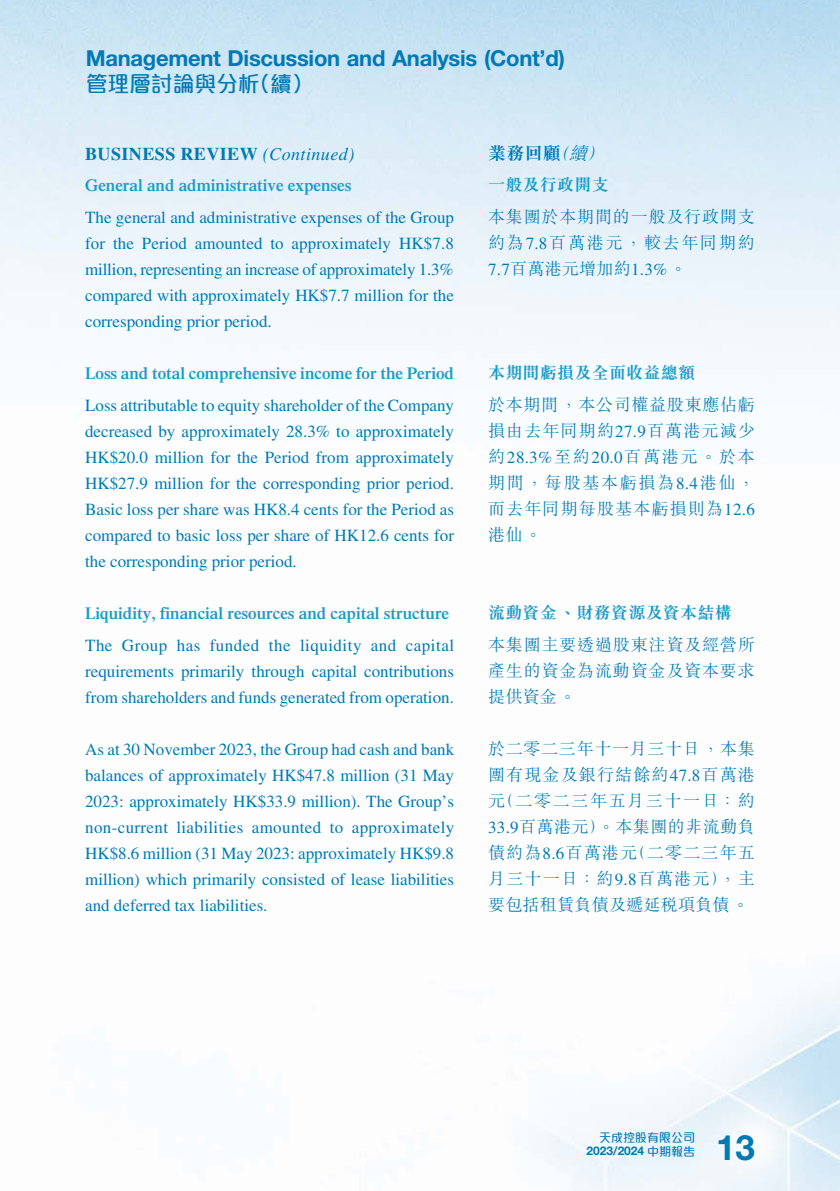
<style>
.page{position:relative;width:840px;height:1191px;background:#fff}
.page>*{position:absolute;margin:0;border:0;box-sizing:border-box;transform-origin:0 0}
.t1{font:700 35px "Helvetica Neue LT Std";color:#007ab4}
.t2{font:700 22px "Helvetica Neue LT Std";letter-spacing:-.015em;color:#007ab4}
.t3{font:500 22px "M Elle HK";letter-spacing:-.015em;color:#007ab4}
.t4{font:700 18px "Times LT Std";letter-spacing:.025em;color:#007ab4}
.t5{font:700 18px "M Sung HK";color:#007ab4}
.t6{font:17px/26px "Times LT Std";color:#007ab4;text-align:justify}
.t7{font:300 17px/26px "M Sung HK";letter-spacing:.05em;color:#007ab4;text-align:justify}
.t8{font:600 17px "Times LT Std";color:#1b9bca}
.t9{font:700 17px "M Sung HK";letter-spacing:.015em;color:#1b9bca}
.t10{font:700 12px "Helvetica Neue LT Std";color:#007ab4}
.t11{font:500 12px "M Elle HK";color:#007ab4}
.s1{font-weight:400;font-style:italic}
.s2{font-weight:300;font-style:italic}
.s3{font-family:"Times LT Std";font-weight:400}
.s4{font-family:"M Elle HK";font-weight:500}
</style>
<div class="page">
<p class="t2" style="left:86px;top:45px;width:480px">Management Discussion and Analysis (Cont’d)</p>
<p class="t3" style="left:86px;top:69px;width:229px">管理層討論與分析（續）</p>
<p class="t4" style="left:85px;top:143px;width:270px">BUSINESS REVIEW <span class="s1">(Continued)</span></p>
<p class="t8" style="left:85px;top:176px;width:267px">General and administrative expenses</p>
<p class="t6" style="left:85px;top:204px;width:370px">The general and administrative expenses of the Group for the Period amounted to approximately HK$7.8 million, representing an increase of approximately 1.3% compared with approximately HK$7.7 million for the corresponding prior period.</p>
<p class="t8" style="left:85px;top:363px;width:370px">Loss and total comprehensive income for the Period</p>
<p class="t6" style="left:85px;top:392px;width:370px">Loss attributable to equity shareholder of the Company decreased by approximately 28.3% to approximately HK$20.0 million for the Period from approximately HK$27.9 million for the corresponding prior period.<br>Basic loss per share was HK8.4 cents for the Period as compared to basic loss per share of HK12.6 cents for the corresponding prior period.</p>
<p class="t8" style="left:85px;top:603px;width:365px">Liquidity, financial resources and capital structure</p>
<p class="t6" style="left:85px;top:632px;width:370px">The Group has funded the liquidity and capital requirements primarily through capital contributions from shareholders and funds generated from operation.</p>
<p class="t6" style="left:85px;top:736px;width:370px">As at 30 November 2023, the Group had cash and bank balances of approximately HK$47.8 million (31 May 2023: approximately HK$33.9 million). The Group’s non-current liabilities amounted to approximately HK$8.6 million (31 May 2023: approximately HK$9.8 million) which primarily consisted of lease liabilities and deferred tax liabilities.</p>
<p class="t5" style="left:488px;top:141px;width:124px">業務回顧<span class="s2">（續）</span></p>
<p class="t9" style="left:488px;top:173px;width:122px">一般及行政開支</p>
<p class="t7" style="left:488px;top:203px;width:268px">本集團於本期間的一般及行政開支約為<span class="s3">7.8</span>百萬港元，較去年同期約<span class="s3">7.7</span>百萬港元增加約<span class="s3">1.3%</span>。</p>
<p class="t9" style="left:488px;top:361px;width:208px">本期間虧損及全面收益總額</p>
<p class="t7" style="left:488px;top:391px;width:268px">於本期間，本公司權益股東應佔虧損由去年同期約<span class="s3">27.9</span>百萬港元減少約<span class="s3">28.3%</span>至約<span class="s3">20.0</span>百萬港元。於本期間，每股基本虧損為<span class="s3">8.4</span>港仙，而去年同期每股基本虧損則為<span class="s3">12.6</span>港仙。</p>
<p class="t9" style="left:488px;top:601px;width:245px">流動資金、財務資源及資本結構</p>
<p class="t7" style="left:488px;top:630px;width:268px">本集團主要透過股東注資及經營所產生的資金為流動資金及資本要求提供資金。</p>
<p class="t7" style="left:488px;top:734px;width:268px">於二零二三年十一月三十日，本集團有現金及銀行結餘約<span class="s3">47.8</span>百萬港元（二零二三年五月三十一日：約<span class="s3">33.9</span>百萬港元）。本集團的非流動負債約為<span class="s3">8.6</span>百萬港元（二零二三年五月三十一日：約<span class="s3">9.8</span>百萬港元），主要包括租賃負債及遞延稅項負債。</p>
<p class="t11" style="left:599px;top:1128px;width:97px">天成控股有限公司</p>
<p class="t10" style="left:586px;top:1143px;width:110px">2023/2024 <span class="s4">中期報告</span></p>
<h1 class="t1" style="left:715px;top:1126px;width:40px">13</h1>
</div>
